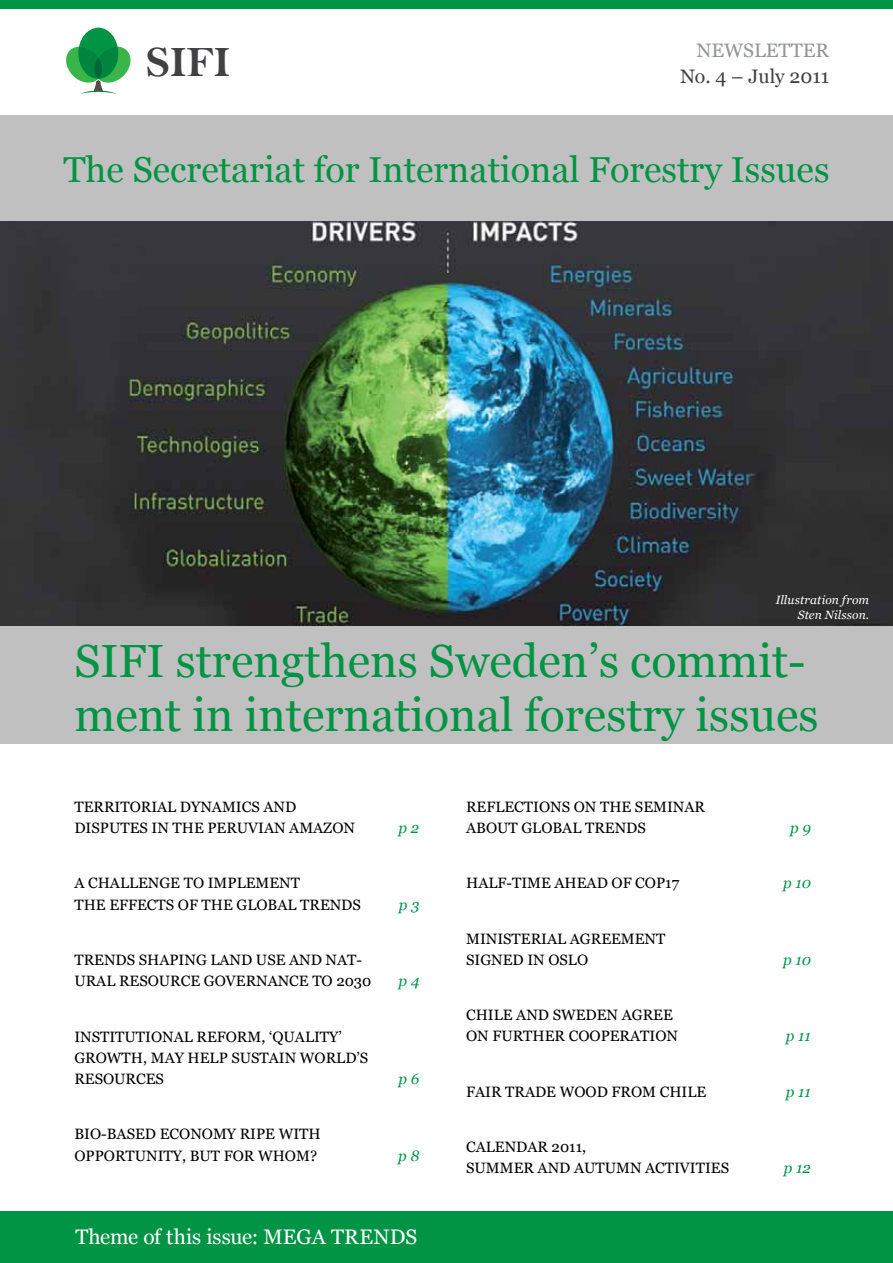
<style>
.page{position:relative;width:893px;height:1263px;background:#fff}
.page>*{position:absolute;margin:0;border:0;box-sizing:border-box;transform-origin:0 0}
.t1{font:46.5px/54px "Georgia";color:#009444}
.t2{font:43.65px "Bell MT Bold";color:#414042}
.t3{font:36px "Georgia";color:#009444}
.t4{font:21px "Georgia";color:#fff}
.t5{font:19.5px "Georgia";color:#414042}
.t6{font:19.5px "Georgia";color:#939598}
.t7{font:15px/21.3px "Georgia";color:#000}
.t8{font:italic 15px "Georgia";color:#009444}
.t9{font:italic 12px/14.4px "Georgia";letter-spacing:.01em;color:#fff;text-align:right}
</style>
<div class="page">
<div style="left:0;top:0;width:893px;height:9px;background:#009444"></div>
<div style="left:0;top:115px;width:893px;height:106px;background:#c1c0c0"></div>
<div style="left:78px;top:28px;width:40px;height:51px;background:#009444;border-radius:50%"></div>
<svg style="left:66px;top:44px;width:65px;height:50px"></svg>
<img style="left:0;top:221px;width:893px;height:404px">
<div style="left:0;top:1212px;width:893px;height:51px;background:#009444"></div>
<div style="left:0;top:626px;width:893px;height:118px;background:#c1c0c0"></div>
<h2 class="t2" style="left:146px;top:36px;width:86px">SIFI</h2>
<h3 class="t6" style="left:696px;top:39px;width:134px">NEWSLETTER</h3>
<h3 class="t5" style="left:680px;top:64px;width:151px">NO. 4 – JULY 2011</h3>
<h3 class="t3" style="left:63px;top:147px;width:768px">THE SECRETARIAT FOR INTERNATIONAL FORESTRY ISSUES</h3>
<p class="t9" style="left:776px;top:593px;width:95px">Illustration from<br>Sten Nilsson.</p>
<h1 class="t1" style="left:74px;top:635px;width:746px">SIFI STRENGTHENS SWEDEN’S COMMIT-<br>MENT IN INTERNATIONAL FORESTRY ISSUES</h1>
<p class="t7" style="left:74px;top:796px;width:279px">TERRITORIAL DYNAMICS AND<br>DIS PUTES IN THE PERUVIAN AMAZON</p>
<p class="t7" style="left:74px;top:873px;width:283px">A CHALLENGE TO IMPLEMENT<br>THE EFFECTS OF THE GLOBAL TRENDS</p>
<p class="t7" style="left:74px;top:949px;width:299px">TRENDS SHAPING LAND USE AND NAT-<br>URAL RESOURCE GOVERNANCE TO 2030</p>
<p class="t7" style="left:74px;top:1026px;width:294px;text-indent:50px">UTI ONAL REFORM, ‘QUALITY’<br>GROWTH, MAY HELP SUSTAIN WORLD’S<br>RESOURCES</p>
<p class="t7" style="left:74px;top:1026px;width:16px">INSTIT</p>
<p class="t7" style="left:74px;top:1124px;width:248px">BIO-BASED ECONOMY RIPE WITH<br>OPPORTUNITY, BUT FOR WHOM?</p>
<p class="t8" style="left:399px;top:818px;width:22px">p 2</p>
<p class="t8" style="left:399px;top:895px;width:22px">p 3</p>
<p class="t8" style="left:399px;top:971px;width:22px">p 4</p>
<p class="t8" style="left:398px;top:1069px;width:22px">p 6</p>
<p class="t8" style="left:398px;top:1146px;width:23px">p 8</p>
<h3 class="t4" style="left:75px;top:1224px;width:205px">THEME OF THIS ISSUE: MEGA</h3>
<h3 class="t4" style="left:331px;top:1224px;width:88px">TRENDS</h3>
<p class="t7" style="left:466px;top:796px;width:240px">REFLECTIONS ON THE SEMINAR<br>ABOUT GLOBAL TRENDS</p>
<p class="t8" style="left:790px;top:818px;width:22px">p 9</p>
<p class="t7" style="left:466px;top:873px;width:180px">HALF-TIME AHEAD OF COP</p>
<p class="t7" style="left:665px;top:873px;width:15px">17</p>
<p class="t8" style="left:783px;top:874px;width:29px">p 10</p>
<p class="t7" style="left:466px;top:928px;width:11px">MINIST</p>
<p class="t7" style="left:466px;top:928px;width:190px;text-indent:55px">ERIAL AGREEMENT<br>SIGNED IN OSLO</p>
<p class="t7" style="left:466px;top:1005px;width:208px">CHILE AND SWEDEN AGREE<br>ON FURTHER COOPERATION</p>
<p class="t8" style="left:783px;top:950px;width:29px">p 10</p>
<p class="t8" style="left:786px;top:1027px;width:27px">p 11</p>
<p class="t7" style="left:466px;top:1081px;width:242px">FAIR TRADE WOOD FROM CHILE</p>
<p class="t8" style="left:786px;top:1082px;width:27px">p 11</p>
<p class="t7" style="left:466px;top:1136px;width:260px">CALENDAR 2011,<br>SUMMER AND AUTUMN ACTIVITI ES</p>
<p class="t8" style="left:784px;top:1159px;width:29px">p 12</p>
</div>
